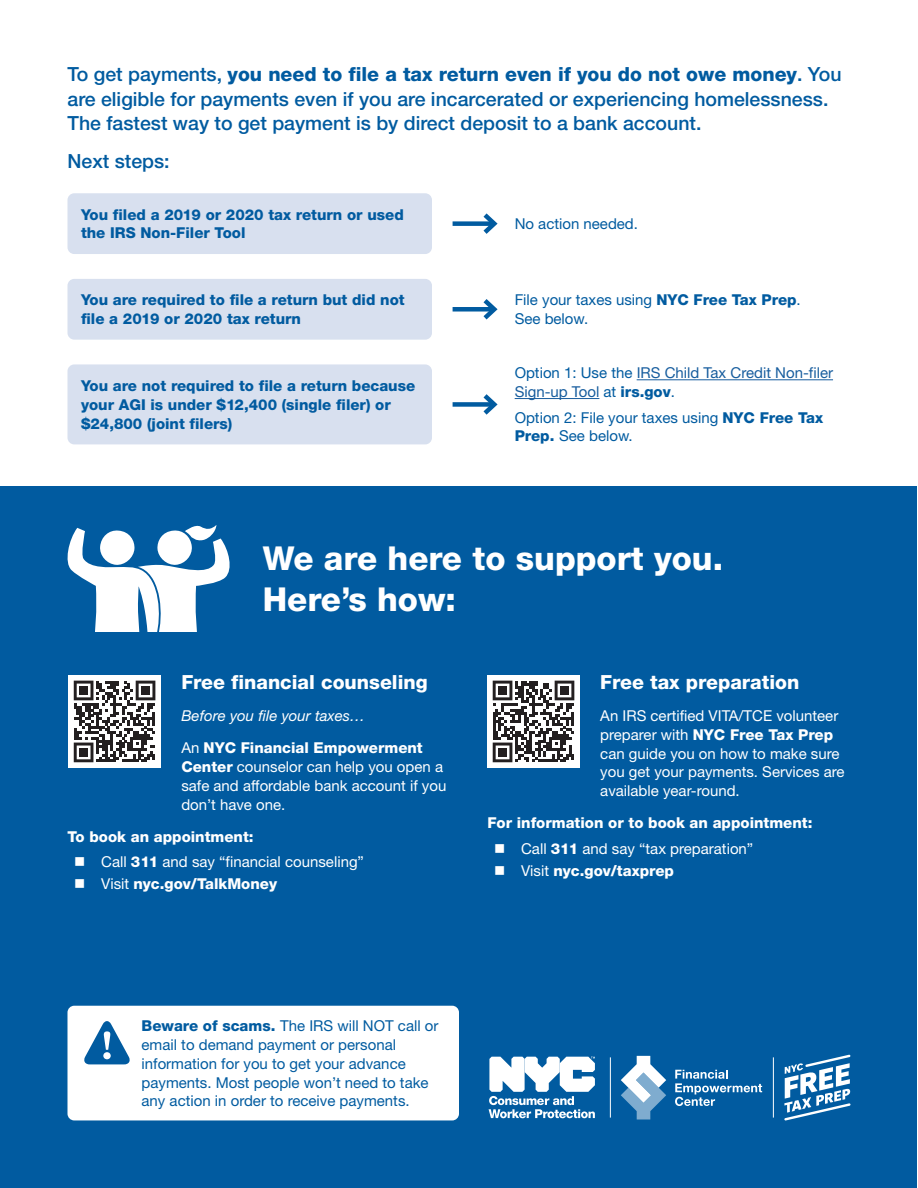
<style>
.page{position:relative;width:918px;height:1188px;background:#fff}
.page>*{position:absolute;margin:0;border:0;box-sizing:border-box;transform-origin:0 0}
.t1{font:800 33px/41.2px "Helvetica Neue LT Std";color:#fff}
.t2{font:500 19.5px/24.3px "Helvetica Neue LT Std";color:#015ba0}
.t3{font:800 19.5px "Helvetica Neue LT Std";color:#fff}
.t4{font:15px/18.8px "Helvetica Neue LT Std";color:#015ba0}
.t5{font:15px/18.8px "Helvetica Neue LT Std";color:#fff}
.t6{font:800 15px/18.8px "Helvetica Neue LT Std";color:#015ba0}
.t7{font:800 15px/25.5px "Helvetica Neue LT Std";color:#fff}
.t8{font:15px/18.8px "Helvetica Neue LT Std";color:#175d9e}
.t9{font:italic 15px/32.2px "Helvetica Neue LT Std";color:#fff}
.s1{font-weight:800}
.s2{color:#015ba0}
.s3{font-weight:800;color:#015ba0}
.s4{font-style:normal}
.s5{font-weight:800;font-style:normal}
.s6{font-weight:400}
</style>
<div class="page">
<div style="left:68px;top:193px;width:364px;height:61px;background:#d8e0ef;border-radius:7px"></div>
<div style="left:68px;top:279px;width:364px;height:61px;background:#d8e0ef;border-radius:7px"></div>
<div style="left:68px;top:364px;width:364px;height:80px;background:#d8e0ef;border-radius:7px"></div>
<div style="left:453px;top:221px;width:41px;height:5px;background:#015ba0"></div>
<svg style="left:479px;top:213px;width:19px;height:21px"></svg>
<hr style="left:637px;top:379px;width:196px;height:1px;background:#175d9e">
<hr style="left:515px;top:398px;width:84px;height:1px;background:#175d9e">
<div style="left:453px;top:307px;width:41px;height:5px;background:#015ba0"></div>
<svg style="left:479px;top:299px;width:19px;height:21px"></svg>
<div style="left:453px;top:402px;width:41px;height:5px;background:#015ba0"></div>
<svg style="left:479px;top:394px;width:19px;height:21px"></svg>
<div style="left:0;top:486px;width:917px;height:702px;background:#015ba0"></div>
<svg style="left:621px;top:1056px;width:45px;height:64px"></svg>
<svg style="left:675px;top:1070px;width:87px;height:36px"></svg>
<svg style="left:784px;top:1055px;width:66px;height:65px"></svg>
<hr style="left:610px;top:1057px;width:1px;height:61px;background:#fff">
<hr style="left:773px;top:1057px;width:1px;height:61px;background:#fff">
<svg style="left:489px;top:1057px;width:106px;height:61px"></svg>
<div style="left:68px;top:1006px;width:391px;height:114px;background:#fff;border-radius:7px"></div>
<svg style="left:84px;top:1021px;width:46px;height:43px"></svg>
<div style="left:68px;top:675px;width:93px;height:93px;background:#fff"></div>
<svg style="left:67px;top:525px;width:163px;height:237px"></svg>
<div style="left:79px;top:686px;width:9px;height:9px;background:#231f20"></div>
<div style="left:141px;top:686px;width:9px;height:9px;background:#231f20"></div>
<div style="left:79px;top:748px;width:9px;height:9px;background:#231f20"></div>
<div style="left:487px;top:675px;width:93px;height:93px;background:#fff"></div>
<svg style="left:493px;top:681px;width:81px;height:81px"></svg>
<div style="left:498px;top:686px;width:9px;height:9px;background:#231f20"></div>
<div style="left:560px;top:686px;width:9px;height:9px;background:#231f20"></div>
<div style="left:498px;top:748px;width:9px;height:9px;background:#231f20"></div>
<h2 class="t2" style="left:68px;top:62px;width:776px">To get payments, <span class="s1">you need to file a tax return even if you do not owe money</span>. You are eligible for payments even if you are incarcerated or experiencing homelessness.<br>The fastest way to get payment is by direct deposit to a bank account.</h2>
<h2 class="t2" style="left:68px;top:149px;width:104px">Next steps:</h2>
<p class="t6" style="left:81px;top:205px;width:324px">You filed a 2019 or 2020 tax return or used the IRS Non-Filer Tool</p>
<p class="t4" style="left:515px;top:214px;width:125px">No action needed.</p>
<p class="t6" style="left:81px;top:290px;width:325px">You are required to file a return but did not file a 2019 or 2020 tax return</p>
<p class="t6" style="left:81px;top:376px;width:336px">You are not required to file a return because your AGI is under $12,400 (single filer) or $24,800 (joint filers)</p>
<p class="t4" style="left:515px;top:290px;width:288px">File your taxes using <span class="s1">NYC Free Tax Prep</span>.<br>See below.</p>
<p class="t8" style="left:515px;top:363px;width:320px"><span class="s2">Option 1: Use the</span> IRS Child Tax Credit Non-filer<br>Sign-up Tool <span class="s2">at</span> <span class="s3">irs.gov</span><span class="s2">.</span></p>
<p class="t4" style="left:515px;top:408px;width:310px">Option 2: File your taxes using <span class="s1">NYC Free Tax<br>Prep.</span> See below.</p>
<h1 class="t1" style="left:263px;top:537px;width:462px">We are here to support you.<br>Here’s how:</h1>
<h2 class="t3" style="left:181px;top:670px;width:248px">Free financial counseling</h2>
<p class="t9" style="left:181px;top:699px;width:243px">Before you file your taxes…<br><span class="s4">An</span> <span class="s5">NYC Financial Empowerment</span></p>
<p class="t5" style="left:181px;top:757px;width:267px"><span class="s1">Center</span> counselor can help you open a safe and affordable bank account if you don’t have one.</p>
<p class="t5" style="left:101px;top:824px;width:264px;line-height:25.5px;text-indent:-34px"><span class="s1">To book an appointment:<br></span>Call <span class="s1">311</span> and say “financial counseling”</p>
<p class="t7" style="left:101px;top:871px;width:177px"><span class="s6">Visit</span> nyc.gov/TalkMoney</p>
<h2 class="t3" style="left:600px;top:670px;width:201px">Free tax preparation</h2>
<p class="t5" style="left:600px;top:706px;width:246px">An IRS certified VITA/TCE volunteer preparer with <span class="s1">NYC Free Tax Prep </span>can guide you on how to make sure you get your payments. Services are available year-round.</p>
<p class="t7" style="left:521px;top:810px;width:293px;text-indent:-34px">For information or to book an appointment:<br><span class="s6">Call</span> 311 <span class="s6">and say “tax preparation”</span></p>
<p class="t7" style="left:521px;top:858px;width:154px"><span class="s6">Visit</span> nyc.gov/taxprep</p>
<p class="t4" style="left:142px;top:1017px;width:298px"><span class="s1">Beware of scams.</span> The IRS will NOT call or email to demand payment or personal information for you to get your advance payments. Most people won’t need to take any action in order to receive payments.</p>
</div>
